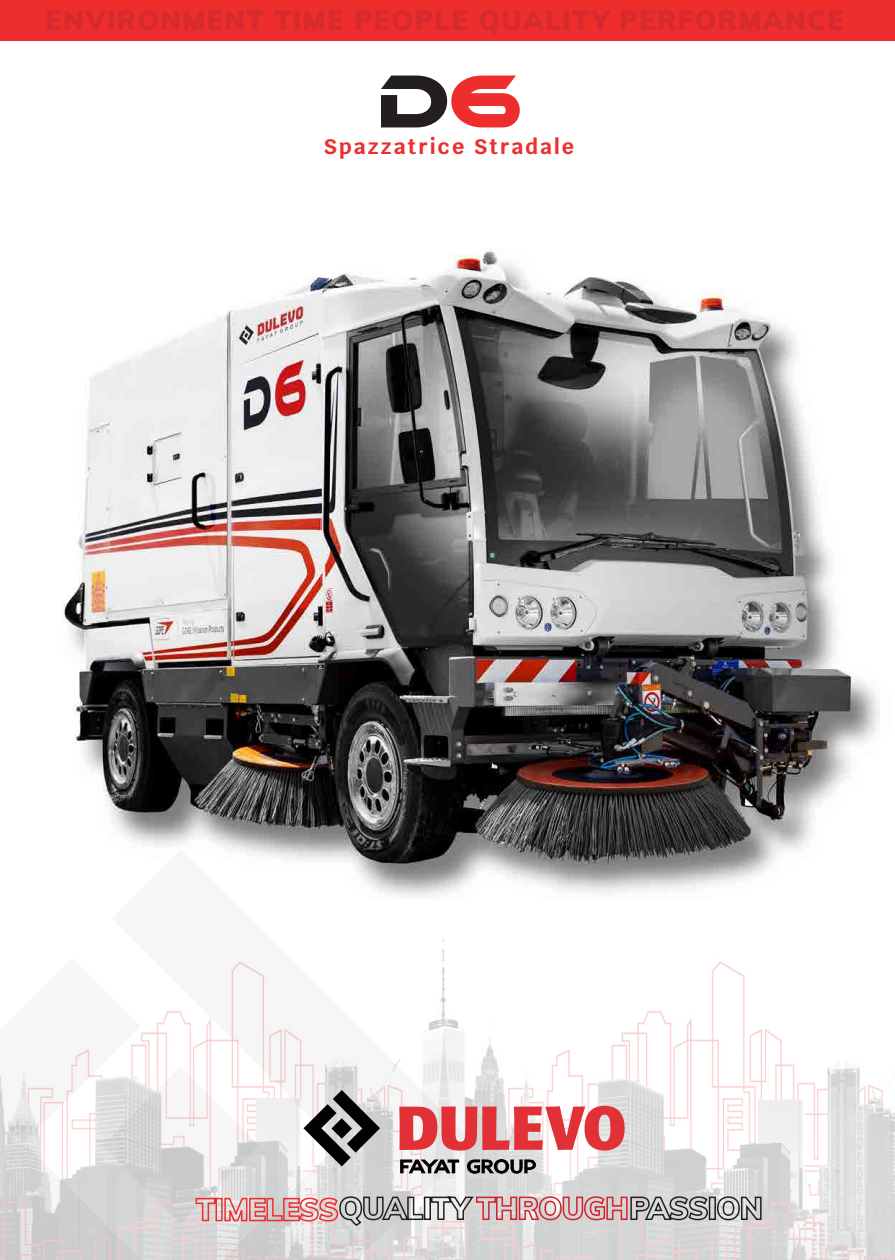
<style>
.page{position:relative;width:895px;height:1260px;background:#fff}
.page>*{position:absolute;margin:0;border:0;box-sizing:border-box;transform-origin:0 0}
.t1{font:72px "Ethnocentric";color:#231f20}
.t2{font:900 27px "Muli";letter-spacing:.05em;color:#d62b2e}
.t3{font:700 21px "Krub";letter-spacing:.1em;color:#ee2d2d}
.s1{color:#ee2d2d}
</style>
<div class="page">
<div style="left:0;top:0;width:894px;height:41px;background:#ee2d2d"></div>
<img style="left:474px;top:961px;width:420px;height:299px">
<img style="left:62px;top:251px;width:818px;height:643px">
<svg style="left:112px;top:849px;width:362px;height:411px"></svg>
<svg style="left:0;top:958px;width:249px;height:302px"></svg>
<svg style="left:102px;top:1066px;width:660px;height:161px"></svg>
<p class="t2" style="left:46px;top:1px;width:799px">ENVIRONMENT TIME PEOPLE QUALITY PERFORMANCE</p>
<p class="t1" style="left:378px;top:64px;width:144px">D<span class="s1">6</span></p>
<p class="t3" style="left:323px;top:134px;width:252px">Spazzatrice Stradale</p>
</div>
